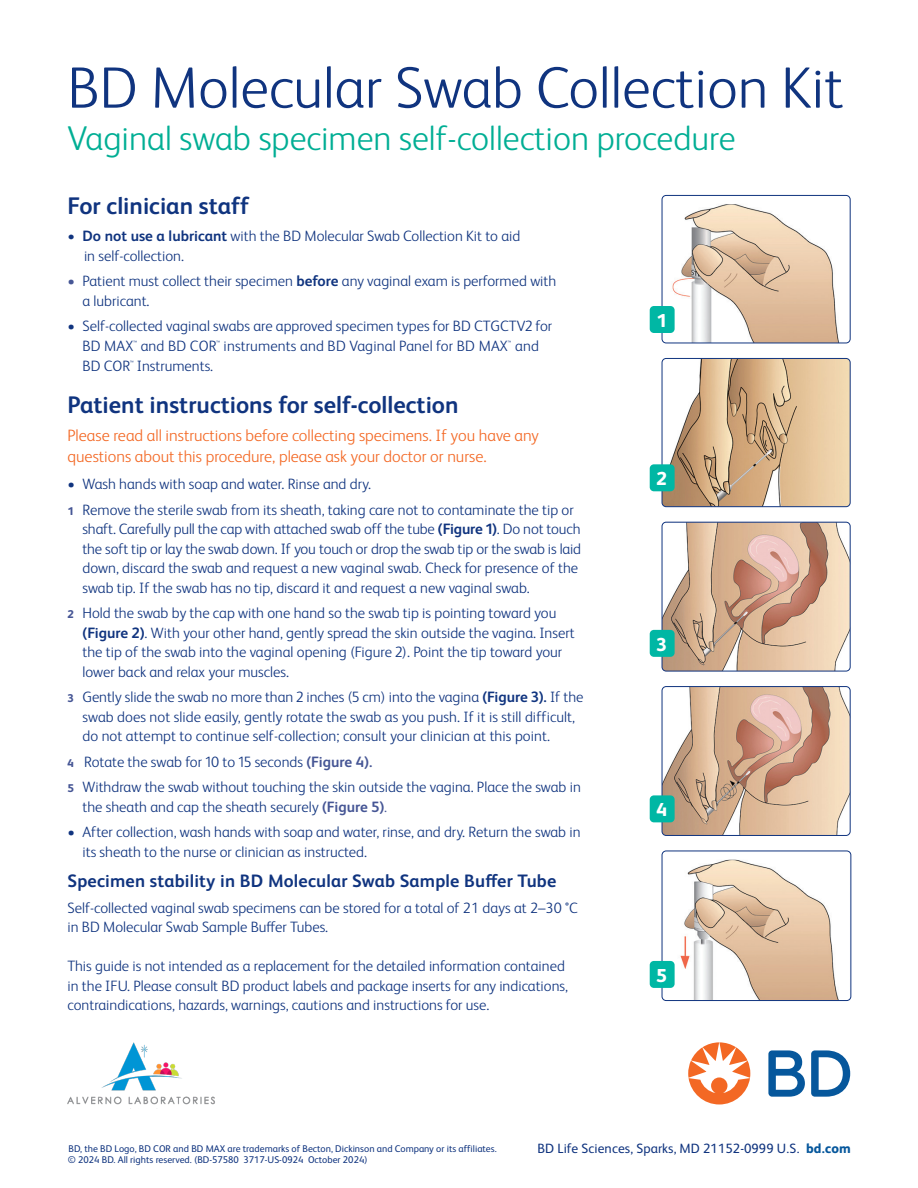
<style>
.page{position:relative;width:918px;height:1188px;background:#fff}
.page>*{position:absolute;margin:0;border:0;box-sizing:border-box;transform-origin:0 0}
.t1{font:300 58.5px "FS Albert Pro";color:#10347f}
.t2{font:300 34.5px "FS Albert Pro";color:#00ae94}
.t3{font:700 24px "FS Albert Pro";color:#10347f}
.t4{font:800 18.75px "FS Albert Pro";color:#fff}
.t5{font:700 18px "FS Albert Pro";letter-spacing:.01em;color:#10347f}
.t6{font:300 16.5px/21px "FS Albert Pro";color:#f36824}
.t7{font:300 15px/19.5px "FS Albert Pro";color:#10347f}
.t8{font:13.5px "FS Albert Pro";color:#10347f}
.t9{font:9.75px/11.2px "FS Albert Pro";color:#10347f}
.t10{font:300 6.3px "FS Albert Pro";color:#10347f}
.s1{font-weight:700}
.s2{color:#465695}
.s3{font-weight:800;font-size:11.25px;color:#465695}
.s4{font-weight:700;color:#465695}
.s5{font-weight:800;color:#06579c}
</style>
<div class="page">
<img style="left:662px;top:195px;width:188px;height:148px">
<div style="left:662px;top:195px;width:189px;height:148px;border:1px solid #10347f;border-radius:4px"></div>
<img style="left:662px;top:358px;width:187px;height:149px">
<div style="left:662px;top:358px;width:189px;height:149px;border:1px solid #10347f;border-radius:4px"></div>
<img style="left:662px;top:522px;width:188px;height:149px">
<div style="left:662px;top:522px;width:189px;height:149px;border:1px solid #10347f;border-radius:4px"></div>
<img style="left:662px;top:687px;width:187px;height:148px">
<div style="left:662px;top:686px;width:189px;height:150px;border:1px solid #10347f;border-radius:4px"></div>
<img style="left:662px;top:851px;width:189px;height:150px">
<div style="left:662px;top:851px;width:189px;height:150px;border:1px solid #10347f;border-radius:4px"></div>
<div style="left:650px;top:306px;width:25px;height:27px;background:#00b7a4;border-radius:4px"></div>
<div style="left:650px;top:464px;width:25px;height:27px;background:#00b7a4;border-radius:4px"></div>
<div style="left:650px;top:630px;width:25px;height:27px;background:#00b7a4;border-radius:4px"></div>
<div style="left:650px;top:795px;width:25px;height:27px;background:#00b7a4;border-radius:4px"></div>
<div style="left:650px;top:961px;width:25px;height:27px;background:#00b7a4;border-radius:4px"></div>
<img style="left:67px;top:1042px;width:148px;height:67px">
<svg style="left:768px;top:1050px;width:82px;height:47px"></svg>
<svg style="left:688px;top:1042px;width:62px;height:62px"></svg>
<h1 class="t1" style="left:68px;top:47px;width:777px">BD Molecular Swab Collection Kit</h1>
<h2 class="t2" style="left:68px;top:115px;width:670px">Vaginal swab specimen self-collection procedure</h2>
<h3 class="t3" style="left:68px;top:189px;width:183px">For clinician staff</h3>
<p class="t7" style="left:84px;top:225px;width:438px;text-indent:-16px"><span class="s1">• Do not use a lubricant</span> with the BD Molecular Swab Collection Kit to aid in self-collection.</p>
<p class="t7" style="left:82px;top:270px;width:475px;text-indent:-15px"><span class="s2">•</span> Patient must collect their specimen <span class="s1">before</span> any vaginal exam is performed with a lubricant.</p>
<p class="t7" style="left:82px;top:315px;width:471px;text-indent:-15px">• Self-collected vaginal swabs are approved specimen types for BD CTGCTV2 for<br>BD MAX</p>
<p class="t10" style="left:134px;top:338px;width:5px">™</p>
<p class="t7" style="left:141px;top:335px;width:78px">and BD COR</p>
<p class="t10" style="left:217px;top:338px;width:5px">™</p>
<p class="t7" style="left:224px;top:335px;width:286px">instruments and BD Vaginal Panel for BD MAX</p>
<p class="t10" style="left:508px;top:338px;width:5px">™</p>
<p class="t7" style="left:515px;top:335px;width:25px">and</p>
<p class="t7" style="left:82px;top:355px;width:132px">BD COR Instruments.</p>
<p class="t10" style="left:130px;top:359px;width:5px">™</p>
<h3 class="t3" style="left:68px;top:388px;width:393px">Patient instructions for self-collection</h3>
<p class="t6" style="left:68px;top:424px;width:473px">Please read all instructions before collecting specimens. If you have any questions about this procedure, please ask your doctor or nurse.</p>
<p class="t7" style="left:68px;top:471px;width:508px;line-height:25.5px">• Wash hands with soap and water. Rinse and dry.<br><span class="s3">1</span> Remove the sterile swab from its sheath, taking care not to contaminate the tip or</p>
<p class="t7" style="left:82px;top:519px;width:500px">shaft. Carefully pull the cap with attached swab off the tube <span class="s1">(Figure 1)</span>. Do not touch the soft tip or lay the swab down. If you touch or drop the swab tip or the swab is laid down, discard the swab and request a new vaginal swab. Check for presence of the swab tip. If the swab has no tip, discard it and request a new vaginal swab.</p>
<p class="t7" style="left:82px;top:603px;width:494px;text-indent:-15px"><span class="s3">2</span> Hold the swab by the cap with one hand so the swab tip is pointing toward you <span class="s1">(Figure 2)</span>. With your other hand, gently spread the skin outside the vagina. Insert the tip of the swab into the vaginal opening (Figure 2). Point the tip toward your lower back and relax your muscles.</p>
<p class="t7" style="left:82px;top:687px;width:502px;text-indent:-15px"><span class="s3">3</span> Gently slide the swab no more than 2 inches (5 cm) into the vagina <span class="s1">(Figure 3).</span> If the swab does not slide easily, gently rotate the swab as you push. If it is still difficult, do not attempt to continue self-collection; consult your clinician at this point.</p>
<p class="t7" style="left:68px;top:748px;width:515px;line-height:25.5px"><span class="s3">4</span> Rotate the swab for 10 to 15 seconds <span class="s4">(Figure 4).<br></span><span class="s3">5</span> Withdraw the swab without touching the skin outside the vagina. Place the swab in</p>
<p class="t7" style="left:82px;top:796px;width:306px">the sheath and cap the sheath securely <span class="s4">(Figure 5)</span><span class="s2">.</span></p>
<p class="t7" style="left:82px;top:822px;width:500px;text-indent:-15px">• After collection, wash hands with soap and water, rinse, and dry. Return the swab in its sheath to the nurse or clinician as instructed.</p>
<p class="t5" style="left:68px;top:868px;width:490px">Specimen stability in BD Molecular Swab Sample Buffer Tube</p>
<p class="t7" style="left:68px;top:897px;width:512px">Self-collected vaginal swab specimens can be stored for a total of 21 days at 2–30 °C in BD Molecular Swab Sample Buffer Tubes.</p>
<p class="t7" style="left:68px;top:955px;width:502px">This guide is not intended as a replacement for the detailed information contained in the IFU. Please consult BD product labels and package inserts for any indications, contraindications, hazards, warnings, cautions and instructions for use.</p>
<p class="t4" style="left:657px;top:306px;width:10px">1</p>
<p class="t4" style="left:657px;top:464px;width:12px">2</p>
<p class="t4" style="left:657px;top:629px;width:12px">3</p>
<p class="t4" style="left:656px;top:795px;width:13px">4</p>
<p class="t4" style="left:657px;top:960px;width:12px">5</p>
<p class="t9" style="left:68px;top:1142px;width:431px">BD, the BD Logo, BD COR and BD MAX are trademarks of Becton, Dickinson and Company or its affiliates. © 2024 BD. All rights reserved. (BD-57580 3717-US-0924 October 2024)</p>
<p class="t8" style="left:537px;top:1139px;width:315px">BD Life Sciences, Sparks, MD 21152-0999 U.S. <span class="s5">bd.com</span></p>
</div>
